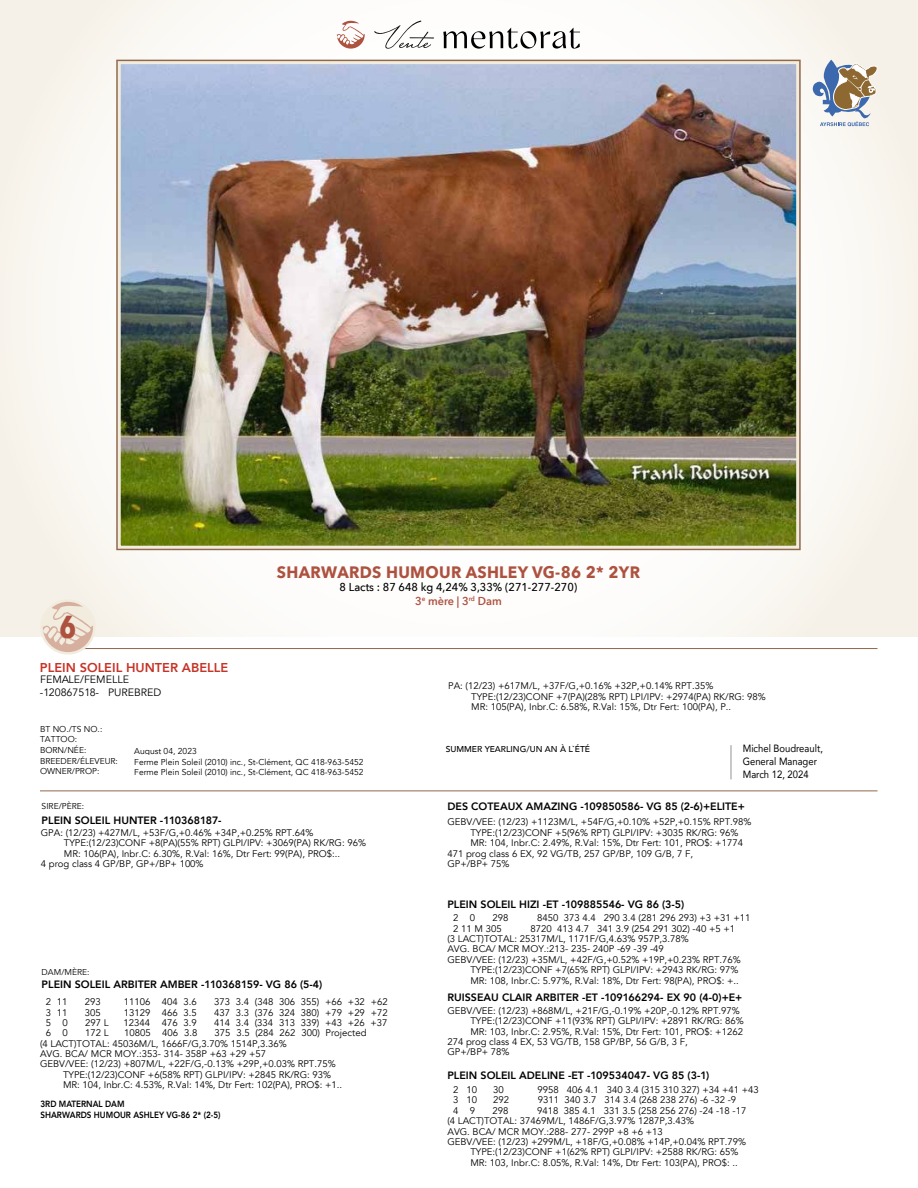
<style>
.page{position:relative;width:918px;height:1188px;background:#fff}
.page>*{position:absolute;margin:0;border:0;box-sizing:border-box;transform-origin:0 0}
.t1{font:700 31.65px "Avenir Next Condensed";color:#ae5240}
.t2{font:700 16.5px "Avenir Next";letter-spacing:.02em;color:#ae5240;scale:.95 1}
.t3{font:800 12.75px "Avenir";color:#c63327}
.t4{font:500 11.55px/13.8px "Avenir Next";color:#000;text-align:center;scale:.95 1}
.t5{font:800 10.65px "Avenir";color:#000}
.t6{font:10.65px "Avenir";color:#000}
.t7{font:10.5px/12.6px "Avenir";color:#000;scale:.9 1}
.t8{font:9.6px/10.4px "Avenir";color:#000}
.t9{font:800 9px/10.8px "Avenir";color:#000;scale:.9 1}
.t10{font:8.55px/10.4px "Avenir";color:#000}
.t11{font:500 8.55px "Avenir";color:#000}
.s1{font-weight:600;color:#ae5240}
</style>
<div class="page">
<div style="left:0;top:0;width:918px;height:636px;background:#faf8f3"></div>
<hr style="left:68px;top:648px;width:810px;height:1px;background:#90684d">
<hr style="left:40px;top:791px;width:838px;height:1px;background:#90684d">
<img style="left:122px;top:65px;width:673px;height:480px">
<div style="left:118px;top:61px;width:681px;height:488px;border:3px solid #f2ecde"></div>
<svg style="left:374px;top:21px;width:60px;height:28px"></svg>
<svg style="left:443px;top:28px;width:137px;height:21px"></svg>
<svg style="left:337px;top:21px;width:28px;height:28px"></svg>
<div style="left:40px;top:599px;width:56px;height:56px;background:#f2ecde;border-radius:50%"></div>
<svg style="left:43px;top:602px;width:50px;height:50px"></svg>
<hr style="left:731px;top:745px;width:1px;height:34px;background:#939393">
<svg style="left:813px;top:60px;width:65px;height:66px"></svg>
<h1 class="t1" style="left:59px;top:608px;width:18px">6</h1>
<h3 class="t3" style="left:40px;top:657px;width:190px">PLEIN SOLEIL HUNTER ABELLE</h3>
<p class="t6" style="left:40px;top:686px;width:123px">-120867518- PUREBRED</p>
<p class="t6" style="left:40px;top:673px;width:90px">FEMALE/FEMELLE</p>
<p class="t10" style="left:40px;top:724px;width:64px">BT NO./TS NO.:</p>
<h2 class="t2" style="left:277px;top:557px;width:384px">SHARWARDS HUMOUR ASHLEY VG-86 2* 2YR</h2>
<p class="t4" style="left:340px;top:580px;width:252px">8 Lacts : 87 648 kg 4,24% 3,33% (271-277-270)<br><span class="s1">3</span><sup>e</sup> <span class="s1">mère | 3</span><sup>rd</sup> <span class="s1">Dam</span></p>
<p class="t8" style="left:471px;top:681px;width:296px;text-indent:-23px">PA: (12/23) +617M/L, +37F/G,+0.16% +32P,+0.14% RPT.35%<br>TYPE:(12/23)CONF +7(PA)(28% RPT) LPI/IPV: +2974(PA) RK/RG: 98%<br>MR: 105(PA), Inbr.C: 6.58%, R.Val: 15%, Dtr Fert: 100(PA), P..</p>
<p class="t10" style="left:40px;top:734px;width:48px;line-height:11.2px">TATTOO:<br>BORN/NÉE:</p>
<p class="t10" style="left:134px;top:746px;width:64px">August 04, 2023</p>
<p class="t10" style="left:40px;top:756px;width:79px">BREEDER/ÉLEVEUR:<br>OWNER/PROP:</p>
<p class="t10" style="left:134px;top:757px;width:231px">Ferme Plein Soleil (2010) inc., St-Clément, QC 418-963-5452<br>Ferme Plein Soleil (2010) inc., St-Clément, QC 418-963-5452</p>
<p class="t10" style="left:42px;top:801px;width:44px">SIRE/PÈRE:</p>
<p class="t5" style="left:42px;top:812px;width:182px">PLEIN SOLEIL HUNTER -110368187-</p>
<p class="t8" style="left:41px;top:827px;width:274px">GPA: (12/23) +427M/L, +53F/G,+0.46% +34P,+0.25% RPT.64%</p>
<p class="t8" style="left:64px;top:838px;width:304px">TYPE:(12/23)CONF +8(PA)(55% RPT) GLPI/IPV: +3069(PA) RK/RG: 96%</p>
<p class="t8" style="left:64px;top:848px;width:278px">MR: 106(PA), Inbr.C: 6.30%, R.Val: 16%, Dtr Fert: 99(PA), PRO$:..</p>
<p class="t8" style="left:41px;top:859px;width:164px">4 prog class 4 GP/BP, GP+/BP+ 100%</p>
<p class="t10" style="left:42px;top:967px;width:50px">DAM/MÈRE:</p>
<p class="t5" style="left:42px;top:976px;width:282px">PLEIN SOLEIL ARBITER AMBER -110368159- VG 86 (5-4)</p>
<p class="t8" style="left:46px;top:997px;width:23px">2 11</p>
<p class="t8" style="left:85px;top:997px;width:17px">293</p>
<p class="t8" style="left:124px;top:997px;width:75px">11106 404 3.6</p>
<p class="t8" style="left:214px;top:997px;width:175px">373 3.4 (348 306 355) +66 +32 +62</p>
<p class="t8" style="left:46px;top:1007px;width:23px">3 11</p>
<p class="t8" style="left:85px;top:1007px;width:17px">305</p>
<p class="t8" style="left:124px;top:1007px;width:75px">13129 466 3.5</p>
<p class="t8" style="left:214px;top:1007px;width:175px">437 3.3 (376 324 380) +79 +29 +72</p>
<p class="t8" style="left:46px;top:1018px;width:24px">5 0</p>
<p class="t8" style="left:85px;top:1018px;width:25px">297 L</p>
<p class="t8" style="left:124px;top:1018px;width:75px">12344 476 3.9</p>
<p class="t8" style="left:214px;top:1018px;width:175px">414 3.4 (334 313 339) +43 +26 +37</p>
<p class="t8" style="left:46px;top:1028px;width:24px">6 0</p>
<p class="t8" style="left:85px;top:1028px;width:25px">172 L</p>
<p class="t8" style="left:124px;top:1028px;width:75px">10805 406 3.8</p>
<p class="t8" style="left:215px;top:1028px;width:153px">375 3.5 (284 262 300) Projected</p>
<p class="t8" style="left:40px;top:1038px;width:248px">(4 LACT)TOTAL: 45036M/L, 1666F/G,3.70% 1514P,3.36%</p>
<p class="t8" style="left:40px;top:1049px;width:228px">AVG. BCA/ MCR MOY.:353- 314- 358P +63 +29 +57</p>
<p class="t8" style="left:40px;top:1059px;width:297px">GEBV/VEE: (12/23) +807M/L, +22F/G,-0.13% +29P,+0.03% RPT.75%</p>
<p class="t8" style="left:63px;top:1069px;width:270px">TYPE:(12/23)CONF +6(58% RPT) GLPI/IPV: +2845 RK/RG: 93%</p>
<p class="t8" style="left:63px;top:1080px;width:280px">MR: 104, Inbr.C: 4.53%, R.Val: 14%, Dtr Fert: 102(PA), PRO$: +1..</p>
<p class="t9" style="left:40px;top:1098px;width:202px">3RD MATERNAL DAM<br>SHARWARDS HUMOUR ASHLEY VG-86 2* (2-5)</p>
<p class="t11" style="left:446px;top:741px;width:146px">SUMMER YEARLING/UN AN À L`ÉTÉ</p>
<p class="t7" style="left:743px;top:742px;width:91px">Michel Boudreault,<br>General Manager<br>March 12, 2024</p>
<p class="t5" style="left:447px;top:798px;width:299px">DES COTEAUX AMAZING -109850586- VG 85 (2-6)+ELITE+</p>
<p class="t8" style="left:447px;top:817px;width:306px">GEBV/VEE: (12/23) +1123M/L, +54F/G,+0.10% +52P,+0.15% RPT.98%</p>
<p class="t8" style="left:470px;top:827px;width:270px">TYPE:(12/23)CONF +5(96% RPT) GLPI/IPV: +3035 RK/RG: 96%</p>
<p class="t8" style="left:470px;top:838px;width:274px">MR: 104, Inbr.C: 2.49%, R.Val: 15%, Dtr Fert: 101, PRO$: +1774</p>
<p class="t8" style="left:447px;top:848px;width:247px">471 prog class 6 EX, 92 VG/TB, 257 GP/BP, 109 G/B, 7 F,</p>
<p class="t8" style="left:447px;top:859px;width:64px">GP+/BP+ 75%</p>
<p class="t5" style="left:447px;top:896px;width:238px">PLEIN SOLEIL HIZI -ET -109885546- VG 86 (3-5)</p>
<p class="t8" style="left:453px;top:913px;width:24px">2 0</p>
<p class="t8" style="left:493px;top:913px;width:17px">298</p>
<p class="t8" style="left:537px;top:913px;width:215px">8450 373 4.4 290 3.4 (281 296 293) +3 +31 +11</p>
<p class="t8" style="left:453px;top:923px;width:50px">2 11 M 305</p>
<p class="t8" style="left:530px;top:923px;width:206px">8720 413 4.7 341 3.9 (254 291 302) -40 +5 +1</p>
<p class="t8" style="left:447px;top:934px;width:243px">(3 LACT)TOTAL: 25317M/L, 1171F/G,4.63% 957P,3.78%</p>
<p class="t8" style="left:447px;top:944px;width:218px">AVG. BCA/ MCR MOY.:213- 235- 240P -69 -39 -49</p>
<p class="t8" style="left:447px;top:954px;width:295px">GEBV/VEE: (12/23) +35M/L, +42F/G,+0.52% +19P,+0.23% RPT.76%</p>
<p class="t8" style="left:470px;top:965px;width:270px">TYPE:(12/23)CONF +7(65% RPT) GLPI/IPV: +2943 RK/RG: 97%</p>
<p class="t8" style="left:470px;top:975px;width:270px">MR: 108, Inbr.C: 5.97%, R.Val: 18%, Dtr Fert: 98(PA), PRO$: +..</p>
<p class="t5" style="left:447px;top:989px;width:296px">RUISSEAU CLAIR ARBITER -ET -109166294- EX 90 (4-0)+E+</p>
<p class="t8" style="left:447px;top:1006px;width:294px">GEBV/VEE: (12/23) +868M/L, +21F/G,-0.19% +20P,-0.12% RPT.97%</p>
<p class="t8" style="left:470px;top:1016px;width:275px">TYPE:(12/23)CONF +11(93% RPT) GLPI/IPV: +2891 RK/RG: 86%</p>
<p class="t8" style="left:470px;top:1026px;width:274px">MR: 103, Inbr.C: 2.95%, R.Val: 15%, Dtr Fert: 101, PRO$: +1262</p>
<p class="t8" style="left:447px;top:1037px;width:242px">274 prog class 4 EX, 53 VG/TB, 158 GP/BP, 56 G/B, 3 F,</p>
<p class="t8" style="left:447px;top:1047px;width:64px">GP+/BP+ 78%</p>
<p class="t5" style="left:447px;top:1067px;width:263px">PLEIN SOLEIL ADELINE -ET -109534047- VG 85 (3-1)</p>
<p class="t8" style="left:453px;top:1085px;width:25px">2 10</p>
<p class="t8" style="left:493px;top:1085px;width:12px">30</p>
<p class="t8" style="left:538px;top:1085px;width:223px">9958 406 4.1 340 3.4 (315 310 327) +34 +41 +43</p>
<p class="t8" style="left:453px;top:1095px;width:25px">3 10</p>
<p class="t8" style="left:493px;top:1095px;width:17px">292</p>
<p class="t8" style="left:538px;top:1095px;width:200px">9311 340 3.7 314 3.4 (268 238 276) -6 -32 -9</p>
<p class="t8" style="left:453px;top:1105px;width:24px">4 9</p>
<p class="t8" style="left:493px;top:1105px;width:17px">298</p>
<p class="t8" style="left:537px;top:1105px;width:211px">9418 385 4.1 331 3.5 (258 256 276) -24 -18 -17</p>
<p class="t8" style="left:447px;top:1116px;width:248px">(4 LACT)TOTAL: 37469M/L, 1486F/G,3.97% 1287P,3.43%</p>
<p class="t8" style="left:447px;top:1126px;width:217px">AVG. BCA/ MCR MOY.:288- 277- 299P +8 +6 +13</p>
<p class="t8" style="left:447px;top:1137px;width:300px">GEBV/VEE: (12/23) +299M/L, +18F/G,+0.08% +14P,+0.04% RPT.79%</p>
<p class="t8" style="left:470px;top:1147px;width:270px">TYPE:(12/23)CONF +1(62% RPT) GLPI/IPV: +2588 RK/RG: 65%</p>
<p class="t8" style="left:470px;top:1157px;width:269px">MR: 103, Inbr.C: 8.05%, R.Val: 14%, Dtr Fert: 103(PA), PRO$: ..</p>
</div>
